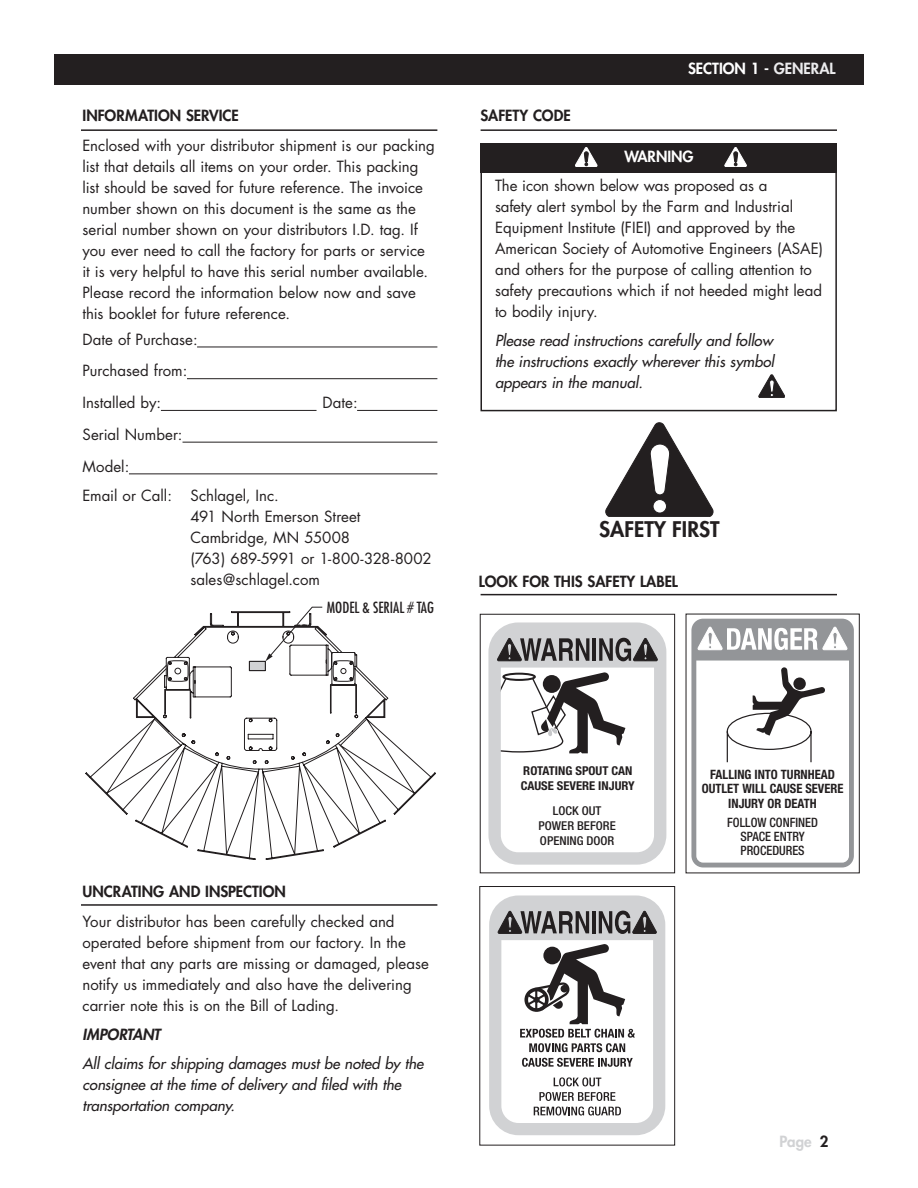
<style>
.page{position:relative;width:918px;height:1188px;background:#fff}
.page>*{position:absolute;margin:0;border:0;box-sizing:border-box;transform-origin:0 0}
.t1{font:800 21px "Futura";color:#231f20}
.t2{font:15px/21px "Futura";color:#231f20}
.t3{font:italic 15px/21px "Futura";color:#231f20}
.t4{font:800 15px "Futura";color:#231f20}
.t5{font:800 15px "Futura";color:#fff}
.t6{font:condensed 15px "Futura";color:#231f20}
.t7{font:italic 800 15px "Futura";letter-spacing:-.01em;color:#231f20}
.t8{font:800 15px "Futura";color:#d1d2d4}
.t9{font:700 condensed 12.9px/14.5px "Helvetica Neue";color:#231f20;text-align:center}
.t10{font:500 condensed 12.9px/14.1px "Helvetica Neue";color:#231f20;text-align:center;scale:.95 1}
.t11{font:700 condensed 12.15px/14.7px "Helvetica Neue";color:#231f20;scale:1.04 1}
.t12{font:500 condensed 12.15px/14.7px "Helvetica Neue";color:#231f20;text-align:center;scale:1.04 1}
.s1{color:#ececee}
.s2{color:#231f20}
</style>
<div class="page">
<div style="left:54px;top:54px;width:810px;height:30px;background:#231f20"></div>
<hr style="left:81px;top:129px;width:356px;height:2px;background:#231f20">
<hr style="left:481px;top:129px;width:356px;height:2px;background:#231f20">
<hr style="left:81px;top:904px;width:356px;height:2px;background:#231f20">
<svg style="left:606px;top:423px;width:107px;height:94px"></svg>
<svg style="left:759px;top:375px;width:26px;height:23px"></svg>
<div style="left:480px;top:144px;width:357px;height:29px;background:#231f20"></div>
<svg style="left:575px;top:147px;width:22px;height:20px"></svg>
<svg style="left:725px;top:147px;width:21px;height:20px"></svg>
<div style="left:480px;top:144px;width:357px;height:267px;border:2px solid #231f20"></div>
<hr style="left:481px;top:594px;width:356px;height:1px;background:#231f20">
<div style="left:480px;top:614px;width:195px;height:259px;border:1px solid #231f20"></div>
<svg style="left:488px;top:622px;width:178px;height:243px"></svg>
<div style="left:686px;top:614px;width:174px;height:259px;border:1px solid #231f20"></div>
<svg style="left:691px;top:619px;width:163px;height:248px"></svg>
<svg style="left:86px;top:695px;width:350px;height:165px"></svg>
<svg style="left:136px;top:607px;width:253px;height:94px"></svg>
<svg style="left:489px;top:895px;width:177px;height:241px"></svg>
<div style="left:479px;top:886px;width:196px;height:260px;border:1px solid #231f20"></div>
<hr style="left:197px;top:347px;width:240px;height:1px;background:#231f20">
<hr style="left:161px;top:410px;width:156px;height:1px;background:#231f20">
<hr style="left:183px;top:442px;width:254px;height:1px;background:#231f20">
<hr style="left:129px;top:473px;width:308px;height:1px;background:#231f20">
<hr style="left:187px;top:378px;width:250px;height:1px;background:#231f20">
<hr style="left:357px;top:410px;width:80px;height:1px;background:#231f20">
<p class="t4" style="left:83px;top:106px;width:158px">INFORMATION SERVICE</p>
<p class="t2" style="left:83px;top:135px;width:354px">Enclosed with your distributor shipment is our packing list that details all items on your order. This packing list should be saved for future reference. The invoice number shown on this document is the same as the serial number shown on your distributors I.D. tag. If you ever need to call the factory for parts or service it is very helpful to have this serial number available.<br>Please record the information below now and save this booklet for future reference.</p>
<p class="t2" style="left:83px;top:323px;width:117px;line-height:31.8px">Date of Purchase:<br>Purchased from:<br>Installed by:</p>
<p class="t2" style="left:323px;top:392px;width:37px">Date:</p>
<p class="t2" style="left:83px;top:419px;width:102px;line-height:31.8px">Serial Number:<br>Model:</p>
<p class="t2" style="left:191px;top:486px;width:243px;text-indent:-108px">Email or Call: Schlagel, Inc.<br>491 North Emerson Street<br>Cambridge, MN 55008<br>(763) 689-5991 or 1-800-328-8002 sales@schlagel.com</p>
<p class="t6" style="left:327px;top:598px;width:109px">MODEL &amp; SERIAL # TAG</p>
<p class="t4" style="left:481px;top:106px;width:92px">SAFETY CODE</p>
<p class="t5" style="left:688px;top:59px;width:149px">SECTION 1 - <span class="s1">GENERAL</span></p>
<p class="t5" style="left:624px;top:147px;width:71px">WARNING</p>
<p class="t2" style="left:495px;top:175px;width:330px">The icon shown below was proposed as a<br>safety alert symbol by the Farm and Industrial Equipment Institute (FIEI) and approved by the American Society of Automotive Engineers (ASAE) and others for the purpose of calling attention to safety precautions which if not heeded might lead to bodily injury.</p>
<p class="t3" style="left:495px;top:330px;width:281px;text-align:justify">Please read instructions carefully and follow the instructions exactly wherever this symbol appears in the manual.</p>
<h1 class="t1" style="left:599px;top:516px;width:122px">SAFETY FIRST</h1>
<p class="t4" style="left:479px;top:572px;width:201px">LOOK FOR THIS SAFETY LABEL</p>
<p class="t4" style="left:83px;top:882px;width:205px">UNCRATING AND INSPECTION</p>
<p class="t2" style="left:83px;top:911px;width:348px">Your distributor has been carefully checked and operated before shipment from our factory. In the event that any parts are missing or damaged, please notify us immediately and also have the delivering carrier note this is on the Bill of Lading.</p>
<p class="t7" style="left:83px;top:1025px;width:79px">IMPORTANT</p>
<p class="t3" style="left:83px;top:1053px;width:343px">All claims for shipping damages must be noted by the consignee at the time of delivery and filed with the transportation company.</p>
<p class="t11" style="left:521px;top:764px;width:111px">ROTATING SPOUT CAN<br>CAUSE SEVERE INJURY</p>
<p class="t9" style="left:702px;top:767px;width:143px">FALLING INTO TURNHEAD<br>OUTLET WILL CAUSE SEVERE<br>INJURY OR DEATH</p>
<p class="t10" style="left:727px;top:815px;width:97px">FOLLOW CONFINED<br>SPACE ENTRY<br>PROCEDURES</p>
<p class="t12" style="left:539px;top:803px;width:76px">LOCK OUT<br>POWER BEFORE<br>OPENING DOOR</p>
<p class="t8" style="left:779px;top:1132px;width:51px">Page <span class="s2">2</span></p>
</div>
